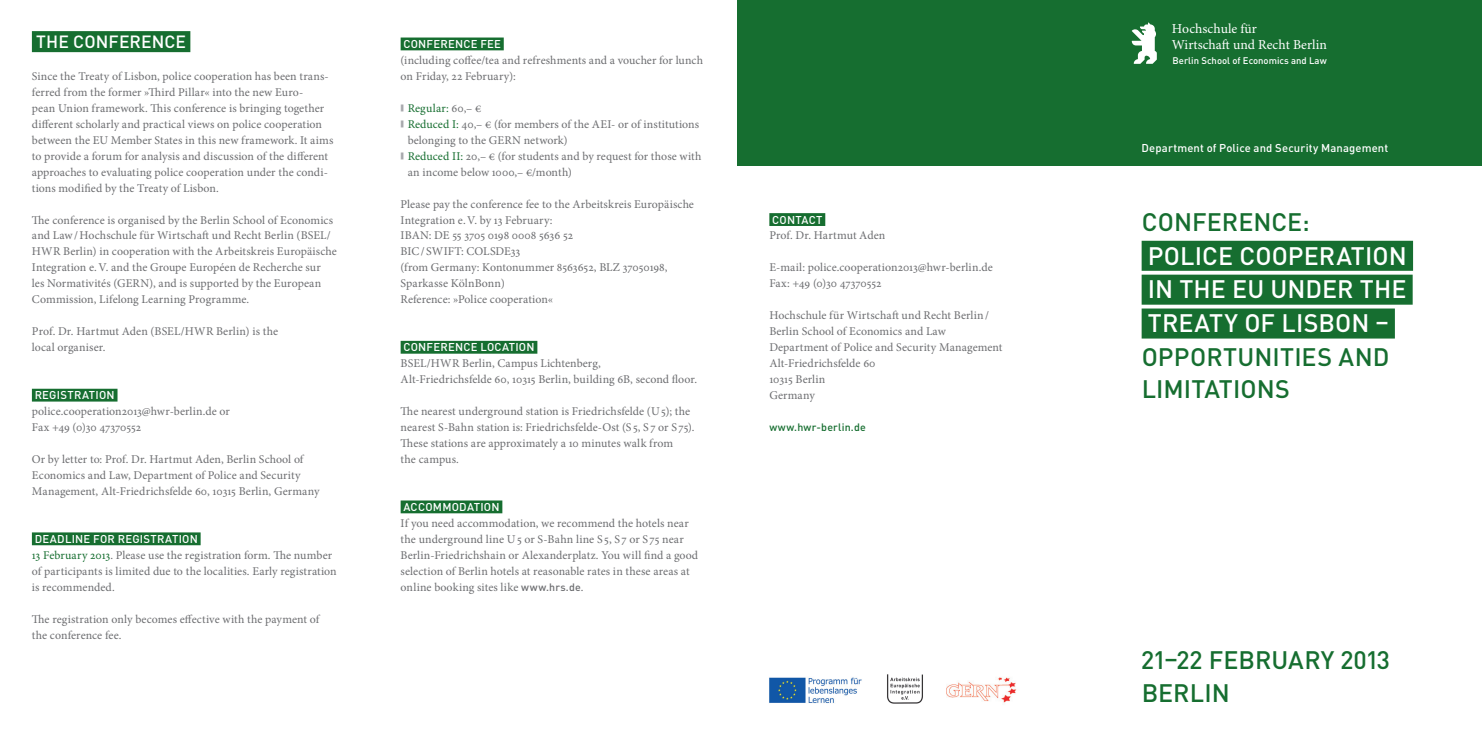
<style>
.page{position:relative;width:1482px;height:745px;background:#fff}
.page>*{position:absolute;margin:0;border:0;box-sizing:border-box;transform-origin:0 0}
.t1{font:500 25px/31.4px "DIN Pro";letter-spacing:.005em;color:#166e30}
.t2{font:500 25px/33.9px "DIN Pro";letter-spacing:.005em;color:#fff;text-align:justify}
.t3{font:500 17.5px "DIN Pro";letter-spacing:.005em;color:#fff}
.t4{font:13.62px/15.2px "Minion Pro";color:#fff}
.t5{font:11.88px/16px "Minion Pro";letter-spacing:.005em;color:#6c6d70}
.t6{font:11.88px "Minion Pro";letter-spacing:.01em;color:#166e30}
.t7{font:500 11.25px "DIN Pro";letter-spacing:.02em;color:#fff}
.t8{font:500 10.62px "DIN Pro";letter-spacing:.045em;color:#166e30}
.t9{font:500 9.5px "DIN Pro";color:#fff}
.s1{color:#166e30}
.s2{font-size:23.75px;color:#a8a9ad}
.s3{color:#6c6d70}
.s4{font-family:"DIN Pro";font-weight:500;font-size:10.62px}
</style>
<div class="page">
<div style="left:737px;top:0;width:744px;height:165px;background:#166e30"></div>
<svg style="left:1131px;top:22px;width:25px;height:42px"></svg>
<div style="left:1141px;top:240px;width:271px;height:30px;background:#166e30"></div>
<div style="left:1141px;top:274px;width:271px;height:30px;background:#166e30"></div>
<div style="left:1141px;top:308px;width:253px;height:30px;background:#166e30"></div>
<div style="left:32px;top:31px;width:158px;height:21px;background:#166e30"></div>
<div style="left:32px;top:388px;width:85px;height:13px;background:#166e30"></div>
<div style="left:32px;top:532px;width:169px;height:13px;background:#166e30"></div>
<div style="left:400px;top:37px;width:103px;height:13px;background:#166e30"></div>
<div style="left:400px;top:340px;width:137px;height:13px;background:#166e30"></div>
<div style="left:400px;top:500px;width:102px;height:13px;background:#166e30"></div>
<div style="left:769px;top:213px;width:56px;height:13px;background:#166e30"></div>
<img style="left:769px;top:677px;width:93px;height:27px">
<img style="left:887px;top:674px;width:36px;height:30px">
<img style="left:946px;top:677px;width:71px;height:26px">
<h2 class="t3" style="left:36px;top:30px;width:151px">THE CONFERENCE</h2>
<p class="t5" style="left:32px;top:68px;width:303px">Since the Treaty of Lisbon, police cooperation has been trans&shy;ferred from the former »Third Pillar« into the new Euro-<br>pean Union framework. This conference is bringing together different scholarly and practical views on police cooperation between the EU Member States in this new framework. It aims to provide a forum for analysis and discussion of the different approaches to evaluating police cooperation under the condi&shy;tions modified by the Treaty of Lisbon.</p>
<p class="t5" style="left:32px;top:212px;width:306px">The conference is organised by the Berlin School of Economics and Law/Hochschule für Wirtschaft und Recht Berlin (BSEL/ HWR Berlin) in cooperation with the Arbeitskreis Europäische Integration e.V. and the Groupe Européen de Recherche sur<br>les Normativités (GERN), and is supported by the European Commission, Lifelong Learning Programme.</p>
<p class="t5" style="left:32px;top:323px;width:248px">Prof. Dr. Hartmut Aden (BSEL/HWR Berlin) is the local organiser.</p>
<p class="t7" style="left:35px;top:387px;width:82px">REGISTRATION</p>
<p class="t5" style="left:32px;top:403px;width:199px">police.cooperation2013@hwr-berlin.de or<br>Fax +49 (0)30 47370552</p>
<p class="t5" style="left:32px;top:451px;width:289px">Or by letter to: Prof. Dr. Hartmut Aden, Berlin School of<br>Economics and Law, Department of Police and Security<br>Management, Alt-Friedrichsfelde 60, 10315 Berlin, Germany</p>
<p class="t7" style="left:35px;top:530px;width:165px">DEADLINE FOR REGISTRATION</p>
<p class="t5" style="left:32px;top:546px;width:306px"><span class="s1">13 February 2013</span>. Please use the registration form. The number of participants is limited due to the localities. Early registration is recommended.</p>
<p class="t5" style="left:32px;top:610px;width:289px">The registration only becomes effective with the payment of the conference fee.</p>
<p class="t7" style="left:403px;top:36px;width:99px">CONFERENCE FEE</p>
<p class="t5" style="left:400px;top:52px;width:304px">(including coffee/tea and refreshments and a voucher for lunch on Friday, 22 February):</p>
<p class="t6" style="left:400px;top:100px;width:82px"><span class="s2">■</span> Regular: <span class="s3">60,– €</span></p>
<p class="t5" style="left:407px;top:116px;width:293px;text-indent:-7px"><span class="s2">■</span> <span class="s1">Reduced I:</span> 40,– € (for members of the AEI- or of institutions belonging to the GERN network)</p>
<p class="t5" style="left:407px;top:148px;width:295px;text-indent:-7px"><span class="s2">■</span> <span class="s1">Reduced II:</span> 20,– € (for students and by request for those with an income below 1000,– €/month)</p>
<p class="t5" style="left:400px;top:196px;width:295px">Please pay the conference fee to the Arbeitskreis Europäische Integration e.V. by 13 February:<br>IBAN: DE 55 3705 0198 0008 5636 52<br>BIC/ SWIFT: COLSDE33<br>(from Germany: Kontonummer 8563652, BLZ 37050198, Sparkasse KölnBonn)<br>Reference: »Police cooperation«</p>
<p class="t7" style="left:403px;top:339px;width:133px">CONFERENCE LOCATION</p>
<p class="t5" style="left:400px;top:355px;width:298px">BSEL/HWR Berlin, Campus Lichtenberg,<br>Alt-Friedrichsfelde 60, 10315 Berlin, building 6B, second floor.</p>
<p class="t5" style="left:400px;top:403px;width:295px">The nearest underground station is Friedrichsfelde (U5); the nearest S-Bahn station is: Friedrichsfelde-Ost (S 5, S 7 or S 75).<br>These stations are approximately a 10 minutes walk from<br>the campus.</p>
<p class="t7" style="left:403px;top:499px;width:9px">ACC</p>
<p class="t7" style="left:425px;top:499px;width:76px">OMMODATION</p>
<p class="t5" style="left:400px;top:514px;width:299px">If you need accommodation, we recommend the hotels near the underground line U5 or S-Bahn line S 5, S 7 or S 75 near Berlin-Friedrichshain or Alexanderplatz. You will find a good selection of Berlin hotels at reasonable rates in these areas at online booking sites like <span class="s4">WWW.HRS.DE</span>.</p>
<p class="t7" style="left:772px;top:212px;width:52px">CONTACT</p>
<p class="t5" style="left:769px;top:227px;width:117px">Prof. Dr. Hartmut Aden</p>
<p class="t5" style="left:769px;top:259px;width:225px">E-mail: police.cooperation2013@hwr-berlin.de<br>Fax: +49 (0)30 47370552</p>
<p class="t5" style="left:769px;top:307px;width:235px">Hochschule für Wirtschaft und Recht Berlin/<br>Berlin School of Economics and Law<br>Department of Police and Security Management<br>Alt-Friedrichsfelde 60<br>10315 Berlin<br>Germany</p>
<p class="t8" style="left:769px;top:419px;width:98px">WWW.HWR-BERLIN.DE</p>
<p class="t4" style="left:1171px;top:22px;width:156px">Hochschule für<br>Wirtschaft und Recht Berlin</p>
<p class="t9" style="left:1172px;top:54px;width:155px">BERLIN SCHOOL OF ECONOMICS AND LAW</p>
<p class="t7" style="left:1141px;top:140px;width:248px">DEPARTMENT OF POLICE AND SECURITY MANAGEMENT</p>
<h1 class="t1" style="left:1141px;top:205px;width:169px">CONFERENCE:</h1>
<h1 class="t2" style="left:1147px;top:237px;width:260px">POLICE COOPERATION IN THE EU UNDER THE TREATY OF LISBON –</h1>
<h1 class="t1" style="left:1141px;top:340px;width:17px">OPP</h1>
<h1 class="t1" style="left:1141px;top:340px;width:245px;text-indent:48px">ORTU NITIES AND<br>LIM ITATIONS</h1>
<h1 class="t1" style="left:1141px;top:641px;width:250px;line-height:33.9px">21–22 FEBRUARY 2013<br>BERLIN</h1>
</div>
